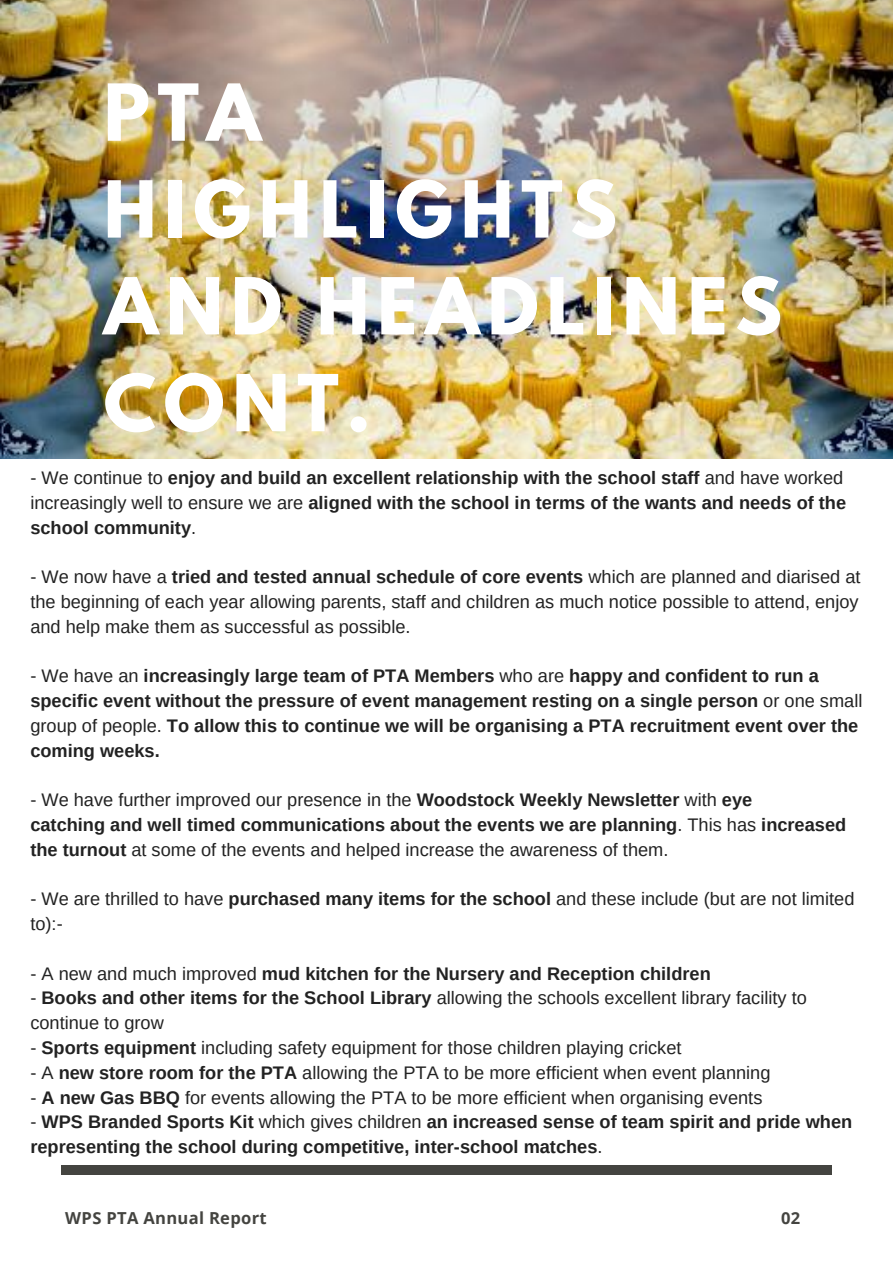
<style>
.page{position:relative;width:893px;height:1263px;background:#fff}
.page>*{position:absolute;margin:0;border:0;box-sizing:border-box;transform-origin:0 0}
.t1{font:700 69.6px/96.9px "League Spartan";letter-spacing:.11em;color:#fff}
.t2{font:700 18.15px/24.8px "Arimo";color:#222}
.t3{font:18.15px/24.8px "Arimo";color:#222}
.t4{font:700 16.5px "Open Sans";letter-spacing:.02em;color:#444440}
.s1{font-weight:400}
.s2{font-weight:700}
</style>
<div class="page">
<img style="left:0;top:0;width:893px;height:458px">
<div style="left:61px;top:1165px;width:771px;height:9px;background:#444440"></div>
<h1 class="t1" style="left:104px;top:73px;width:680px">PTA<br>HIGHLIGHTS<br>AND HEADLINES<br>CONT.</h1>
<p class="t2" style="left:30px;top:465px;width:817px"><span class="s1">- We continue to</span> enjoy and build an excellent relationship with the school staff <span class="s1">and have worked increasingly well to ensure we are</span> aligned with the school in terms of the wants and needs of the school community<span class="s1">.</span></p>
<p class="t3" style="left:30px;top:565px;width:832px;text-align:justify">- We now have a <span class="s2">tried and tested annual schedule of core events</span> which are planned and diarised at the beginning of each year allowing parents, staff and children as much notice possible to attend, enjoy and help make them as successful as possible.</p>
<p class="t2" style="left:30px;top:664px;width:833px"><span class="s1">- We have an</span> increasingly large team of PTA Members <span class="s1">who are</span> happy and confident to run a specific event without the pressure of event management resting on a single person <span class="s1">or one small group of people.</span> To allow this to continue we will be organising a PTA recruitment event over the coming weeks.</p>
<p class="t2" style="left:30px;top:788px;width:817px"><span class="s1">- We have further improved our presence in the</span> Woodstock Weekly Newsletter <span class="s1">with</span> eye<br>catching and well timed communications about the events we are planning<span class="s1">. This has</span> increased the turnout <span class="s1">at some of the events and helped increase the awareness of them.</span></p>
<p class="t3" style="left:30px;top:887px;width:825px">- We are thrilled to have <span class="s2">purchased many items for the school</span> and these include (but are not limited to):-</p>
<p class="t2" style="left:30px;top:961px;width:682px"><span class="s1">- A new and much improved</span> mud kitchen for the Nursery and Reception children</p>
<p class="t3" style="left:30px;top:986px;width:778px">- <span class="s2">Books and other items for the School Library</span> allowing the schools excellent library facility to continue to grow</p>
<p class="t3" style="left:30px;top:1035px;width:653px">- <span class="s2">Sports equipment</span> including safety equipment for those children playing cricket</p>
<p class="t3" style="left:30px;top:1060px;width:742px">- A <span class="s2">new store room for the PTA</span> allowing the PTA to be more efficient when event planning</p>
<p class="t3" style="left:30px;top:1085px;width:734px">- <span class="s2">A new Gas BBQ</span> for events allowing the PTA to be more efficient when organising events</p>
<p class="t2" style="left:30px;top:1110px;width:823px"><span class="s1">-</span> WPS Branded Sports Kit <span class="s1">which gives children</span> an increased sense of team spirit and pride when representing the school during competitive, inter-school matches<span class="s1">.</span></p>
<p class="t4" style="left:65px;top:1206px;width:203px">WPS PTA Annual Report</p>
<p class="t4" style="left:781px;top:1206px;width:21px">02</p>
</div>
